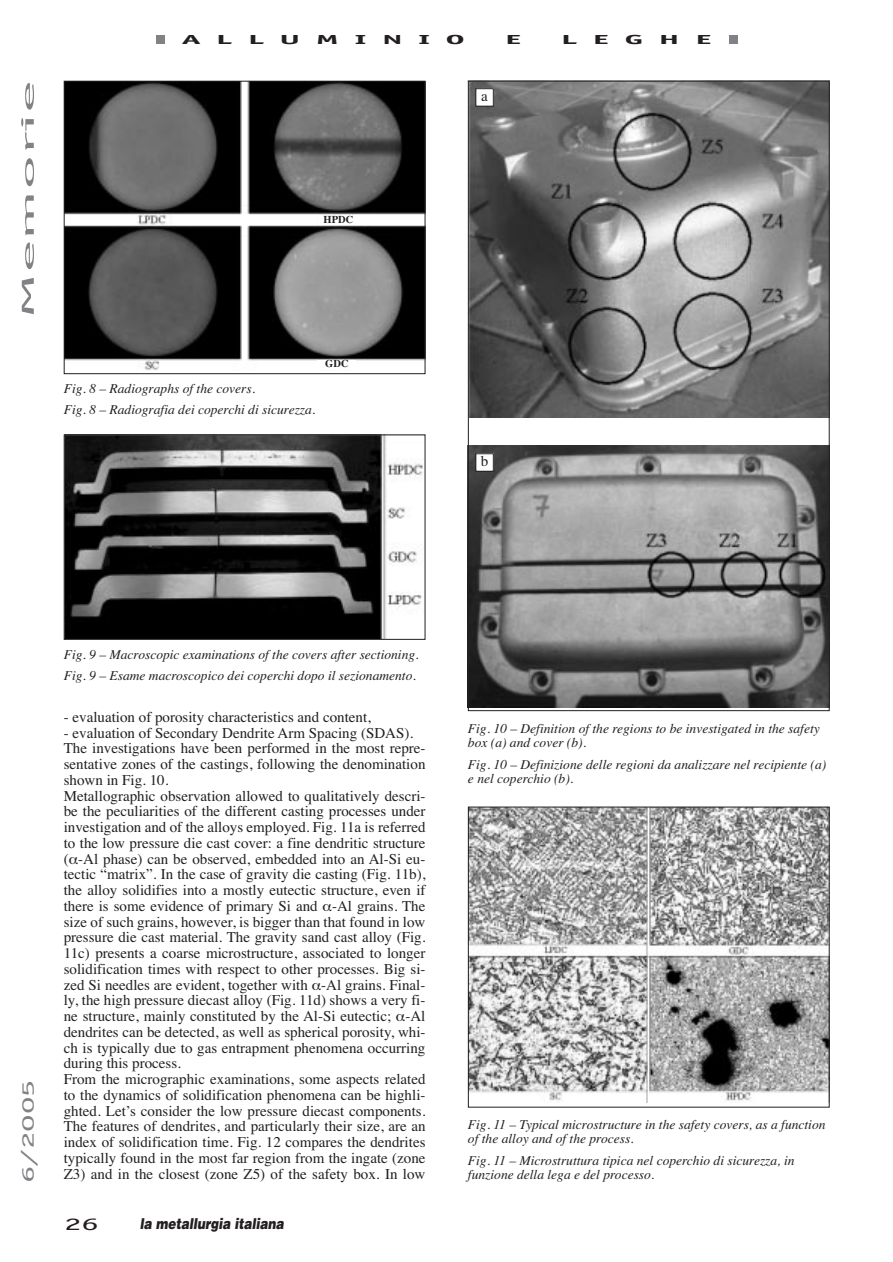
<style>
.page{position:relative;width:893px;height:1262px;background:#fff}
.page>*{position:absolute;margin:0;border:0;box-sizing:border-box;transform-origin:0 0}
.t1{font:18px "Officina Sans";color:#808285;scale:4 1}
.t2{font:18px "Officina Sans";color:#808285;scale:2 1}
.t3{font:18px "Officina Sans";color:#231f20;scale:2 1}
.t4{font:15px/15.8px "Times";color:#231f20}
.t5{font:italic 900 15px "Helvetica";color:#231f20;scale:.8 1}
.t6{font:italic 13.5px/14.2px "Times";color:#231f20}
.t7{font:700 13.5px "Officina Sans";letter-spacing:.47em;color:#231f20;scale:2.5 1}
.t8{font:700 10.5px "Times";color:#231f20}
</style>
<div class="page">
<div style="left:728px;top:36px;width:9px;height:8px;background:#808285"></div>
<div style="left:156px;top:36px;width:9px;height:8px;background:#808285"></div>
<img style="left:66px;top:83px;width:357px;height:287px">
<div style="left:64px;top:81px;width:361px;height:293px;border:1px solid #231f20"></div>
<img style="left:66px;top:436px;width:357px;height:201px">
<div style="left:64px;top:434px;width:361px;height:205px;border:1px solid #231f20"></div>
<img style="left:470px;top:83px;width:357px;height:335px">
<img style="left:470px;top:446px;width:357px;height:261px">
<div style="left:476px;top:89px;width:17px;height:17px;background:#fff"></div>
<div style="left:475px;top:88px;width:18px;height:18px;border:1px solid #231f20"></div>
<div style="left:476px;top:454px;width:17px;height:17px;background:#fff"></div>
<div style="left:475px;top:453px;width:18px;height:18px;border:1px solid #231f20"></div>
<img style="left:470px;top:808px;width:357px;height:294px">
<div style="left:468px;top:806px;width:361px;height:301px;border:1px solid #231f20"></div>
<div style="left:319px;top:215px;width:39px;height:10px;background:#fff"></div>
<div style="left:317px;top:360px;width:39px;height:10px;background:#fff"></div>
<p class="t1" style="left:21px;top:319px;width:61px;rotate:-90deg">Memorie</p>
<p class="t7" style="left:182px;top:34px;width:114px">ALLUMINIO</p>
<p class="t7" style="left:505px;top:34px;width:8px">E</p>
<p class="t7" style="left:561px;top:34px;width:62px">LEGHE</p>
<p class="t8" style="left:323px;top:215px;width:31px">HPDC</p>
<p class="t6" style="left:64px;top:378px;width:253px;line-height:21.8px">Fig. 8 – Radiographs of the covers.<br>Fig. 8 – Radiografia dei coperchi di sicurezza.</p>
<p class="t8" style="left:325px;top:360px;width:25px">GDC</p>
<p class="t4" style="left:481px;top:89px;width:8px">a</p>
<p class="t4" style="left:481px;top:454px;width:9px">b</p>
<p class="t2" style="left:21px;top:1182px;width:53px;rotate:-90deg">6/2005</p>
<p class="t6" style="left:64px;top:644px;width:356px;line-height:21.8px">Fig. 9 – Macroscopic examinations of the covers after sectioning.<br>Fig. 9 – Esame macroscopico dei coperchi dopo il sezionamento.</p>
<p class="t4" style="left:64px;top:710px;width:309px">- evaluation of porosity characteristics and content,</p>
<p class="t4" style="left:64px;top:726px;width:363px">- evaluation of Secondary Dendrite Arm Spacing (SDAS).<br>The investigations have been performed in the most repre&shy;sentative zones of the castings, following the denomination shown in Fig. 10.<br>Metallographic observation allowed to qualitatively descri&shy;be the peculiarities of the different casting processes under investigation and of the alloys employed. Fig. 11a is referred to the low pressure die cast cover: a fine dendritic structure ( -Al phase) can be observed, embedded into an Al-Si eu&shy;tectic “matrix”. In the case of gravity die casting (Fig. 11b), the alloy solidifies into a mostly eutectic structure, even if there is some evidence of primary Si and -Al grains. The size of such grains, however, is bigger than that found in low pressure die cast material. The gravity sand cast alloy (Fig.<br>11c) presents a coarse microstructure, associated to longer solidification times with respect to other processes. Big si&shy;zed Si needles are evident, together with -Al grains. Final&shy;ly, the high pressure diecast alloy (Fig. 11d) shows a very fi&shy;ne structure, mainly constituted by the Al-Si eutectic; -Al dendrites can be detected, as well as spherical porosity, whi&shy;ch is typically due to gas entrapment phenomena occurring during this process.<br>From the micrographic examinations, some aspects related to the dynamics of solidification phenomena can be highli&shy;ghted. Let’s consider the low pressure diecast components.<br>The features of dendrites, and particularly their size, are an index of solidification time. Fig. 12 compares the dendrites typically found in the most far region from the ingate (zone Z3) and in the closest (zone Z5) of the safety box. In low</p>
<p class="t3" style="left:64px;top:1216px;width:19px">26</p>
<p class="t5" style="left:140px;top:1217px;width:182px">la metallurgia italiana</p>
<p class="t6" style="left:468px;top:722px;width:353px">Fig. 10 – Definition of the regions to be investigated in the safety box (a) and cover (b).</p>
<p class="t6" style="left:468px;top:758px;width:360px">Fig. 10 – Definizione delle regioni da analizzare nel recipiente (a) e nel coperchio (b).</p>
<p class="t6" style="left:468px;top:1118px;width:359px">Fig. 11 – Typical microstructure in the safety covers, as a function of the alloy and of the process.</p>
<p class="t6" style="left:468px;top:1154px;width:328px">Fig. 11 – Microstruttura tipica nel coperchio di sicurezza, in funzione della lega e del processo.</p>
</div>
